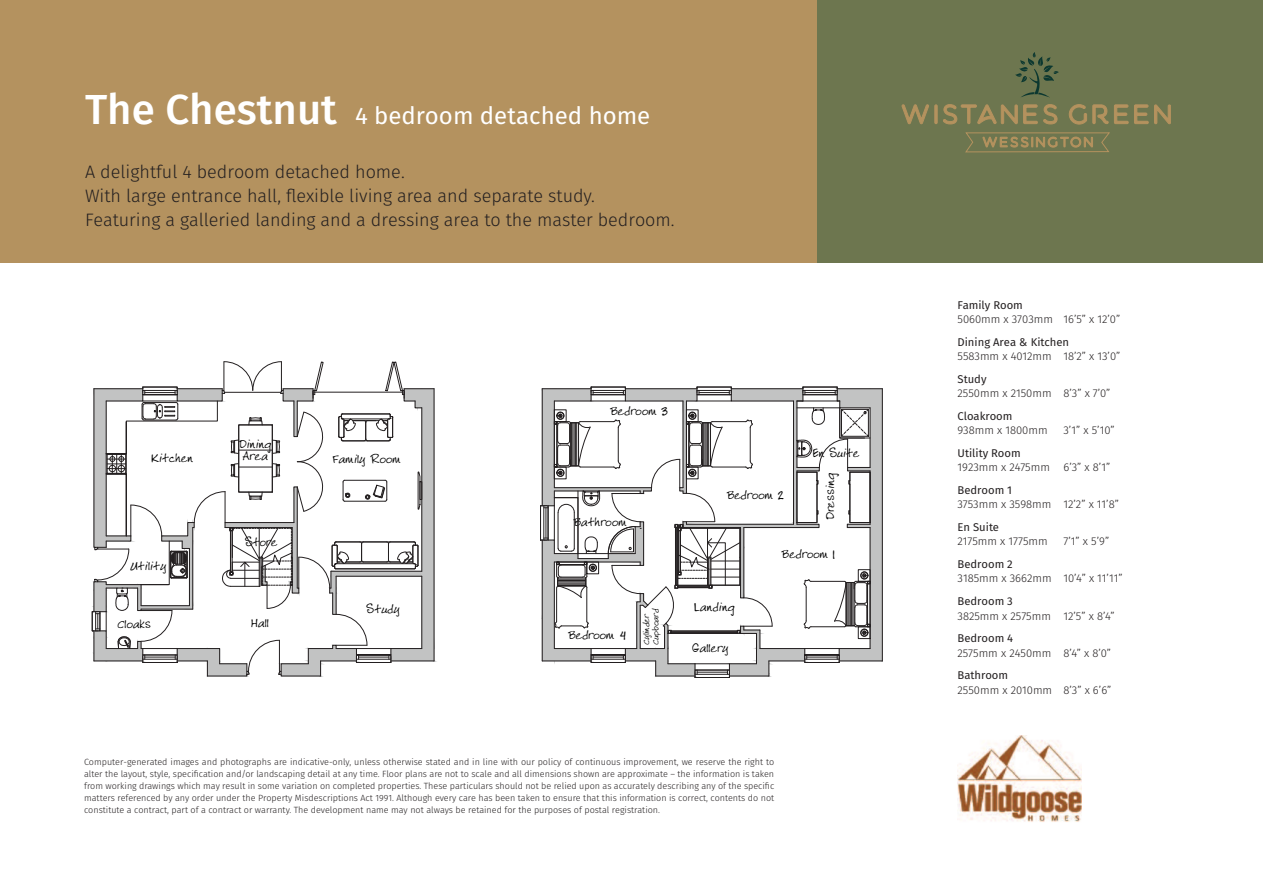
<style>
.page{position:relative;width:1263px;height:893px;background:#fff}
.page>*{position:absolute;margin:0;border:0;box-sizing:border-box;transform-origin:0 0}
.t1{font:24px "Fira Sans";color:#fff}
.t2{font:300 18px/24px "Fira Sans";color:#231f20}
.t3{font:13.05px/11.9px "Maggie Script";color:#000001}
.t4{font:300 11.25px "Fira Sans";color:#231f20}
.t5{font:11.25px "Fira Sans";color:#231f20}
.t6{font:9.45px/9.4px "Maggie Script";color:#000001}
.t7{font:300 9px/12px "Fira Sans";color:#231f20;text-align:justify}
.s1{font-weight:500;font-size:42px}
</style>
<div class="page">
<div style="left:0;top:0;width:826px;height:262px;background:#b4925f"></div>
<div style="left:818px;top:0;width:445px;height:262px;background:#6d764f"></div>
<svg style="left:965px;top:132px;width:145px;height:20px"></svg>
<svg style="left:1015px;top:52px;width:44px;height:46px"></svg>
<svg style="left:902px;top:104px;width:27px;height:20px"></svg>
<div style="left:934px;top:105px;width:3px;height:19px;border:1px solid #b4925e"></div>
<svg style="left:943px;top:104px;width:115px;height:21px"></svg>
<svg style="left:1069px;top:104px;width:102px;height:21px"></svg>
<svg style="left:92px;top:361px;width:343px;height:316px"></svg>
<hr style="left:225px;top:392px;width:56px;height:1px;background:#231f20">
<svg style="left:540px;top:386px;width:343px;height:292px"></svg>
<img style="left:958px;top:735px;width:124px;height:87px">
<h1 class="t1" style="left:85px;top:107px;width:567px"><span class="s1">The Chestnut</span> 4 bedroom detached home</h1>
<h2 class="t2" style="left:85px;top:161px;width:591px">A delightful 4 bedroom detached home.<br>With large entrance hall, flexible living area and separate study.<br>Featuring a galleried landing and a dressing area to the master bedroom.</h2>
<h3 class="t3" style="left:239px;top:440px;width:34px">Dining<br>Area</h3>
<h3 class="t3" style="left:151px;top:454px;width:43px">Kitchen</h3>
<h3 class="t3" style="left:332px;top:455px;width:70px">Family Room</h3>
<h3 class="t3" style="left:130px;top:562px;width:38px">Utility</h3>
<h3 class="t3" style="left:244px;top:538px;width:34px">Store</h3>
<h3 class="t3" style="left:117px;top:620px;width:35px">Cloaks</h3>
<h3 class="t3" style="left:251px;top:619px;width:19px">Hall</h3>
<h3 class="t3" style="left:366px;top:605px;width:35px">Study</h3>
<h3 class="t3" style="left:609px;top:407px;width:60px">Bedroom 3</h3>
<h3 class="t3" style="left:573px;top:518px;width:55px">Bathroom</h3>
<h3 class="t3" style="left:567px;top:632px;width:60px">Bedroom 4</h3>
<p class="t6" style="left:643px;top:645px;width:38px;rotate:-90deg">Cylinder<br>Cupboard</p>
<h3 class="t3" style="left:726px;top:491px;width:59px">Bedroom 2</h3>
<h3 class="t3" style="left:812px;top:449px;width:48px">En Suite</h3>
<h3 class="t3" style="left:826px;top:520px;width:48px;rotate:-90deg">Dressing</h3>
<h3 class="t3" style="left:694px;top:603px;width:42px">Landing</h3>
<h3 class="t3" style="left:692px;top:644px;width:38px">Gallery</h3>
<h3 class="t3" style="left:781px;top:550px;width:56px">Bedroom 1</h3>
<p class="t7" style="left:84px;top:757px;width:692px">Computer-generated images and photographs are indicative-only, unless otherwise stated and in line with our policy of continuous improvement, we reserve the right to alter the layout, style, specification and/or landscaping detail at any time. Floor plans are not to scale and all dimensions shown are approximate – the information is taken from working drawings which may result in some variation on completed properties. These particulars should not be relied upon as accurately describing any of the specific matters referenced by any order under the Property Misdescriptions Act 1991. Although every care has been taken to ensure that this information is correct, contents do not constitute a contract, part of a contract or warranty. The development name may not always be retained for the purposes of postal registration.</p>
<p class="t5" style="left:957px;top:301px;width:67px">Family Room</p>
<p class="t4" style="left:957px;top:315px;width:164px">5060mm x 3703mm 16’5” x 12’0”</p>
<p class="t5" style="left:957px;top:338px;width:113px">Dining Area &amp; Kitchen</p>
<p class="t4" style="left:957px;top:352px;width:164px">5583mm x 4012mm 18’2” x 13’0”</p>
<p class="t5" style="left:957px;top:375px;width:31px">Study</p>
<p class="t4" style="left:957px;top:389px;width:154px">2550mm x 2150mm 8’3” x 7’0”</p>
<p class="t5" style="left:957px;top:412px;width:56px">Cloakroom</p>
<p class="t4" style="left:957px;top:426px;width:92px">938mm x 1800mm</p>
<p class="t4" style="left:1063px;top:426px;width:53px">3’1” x 5’10”</p>
<p class="t5" style="left:957px;top:449px;width:65px">Utility Room</p>
<p class="t4" style="left:957px;top:463px;width:154px">1923mm x 2475mm 6’3” x 8’1”</p>
<p class="t5" style="left:957px;top:486px;width:56px">Bedroom 1</p>
<p class="t4" style="left:957px;top:500px;width:163px">3753mm x 3598mm 12’2” x 11’8”</p>
<p class="t5" style="left:957px;top:523px;width:43px">En Suite</p>
<p class="t4" style="left:957px;top:537px;width:92px">2175mm x 1775mm</p>
<p class="t4" style="left:1063px;top:537px;width:47px">7’1” x 5’9”</p>
<p class="t5" style="left:957px;top:560px;width:57px">Bedroom 2</p>
<p class="t4" style="left:957px;top:574px;width:167px">3185mm x 3662mm 10’4” x 11’11”</p>
<p class="t5" style="left:957px;top:597px;width:57px">Bedroom 3</p>
<p class="t4" style="left:957px;top:611px;width:159px">3825mm x 2575mm 12’5” x 8’4”</p>
<p class="t5" style="left:957px;top:634px;width:57px">Bedroom 4</p>
<p class="t4" style="left:957px;top:648px;width:155px">2575mm x 2450mm 8’4” x 8’0”</p>
<p class="t5" style="left:957px;top:671px;width:52px">Bathroom</p>
<p class="t4" style="left:957px;top:685px;width:155px">2550mm x 2010mm 8’3” x 6’6”</p>
</div>
